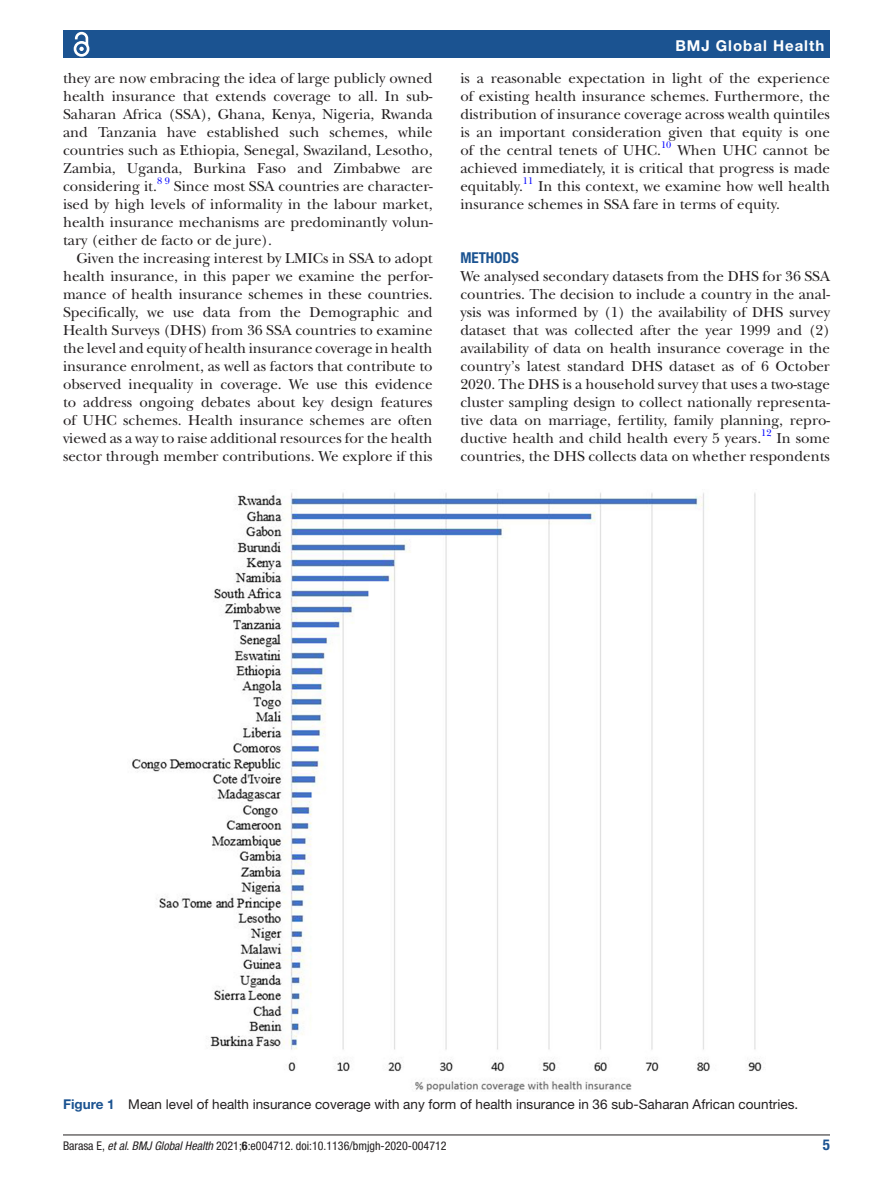
<style>
.page{position:relative;width:893px;height:1191px;background:#fff}
.page>*{position:absolute;margin:0;border:0;box-sizing:border-box;transform-origin:0 0}
.t1{font:15px/18px "New Baskerville";color:#231f20;text-align:justify}
.t2{font:700 15px "Helvetica Neue LT Std";letter-spacing:.065em;color:#fff}
.t3{font:700 condensed 15px "Helvetica Neue LT Std";color:#1b5391}
.t4{font:13.5px "Helvetica Neue LT Std";color:#231f20}
.t5{font:condensed 12px "Helvetica Neue LT Std";color:#231f20}
.t6{font:9.9px "New Baskerville";color:#00f}
.s1{font-weight:700;color:#1b5391}
.s2{font-style:italic}
.s3{font-weight:700}
</style>
<div class="page">
<hr style="left:63px;top:1134px;width:767px;height:1px;background:#231f20">
<div style="left:63px;top:31px;width:767px;height:27px;background:#1b5391"></div>
<svg style="left:73px;top:31px;width:17px;height:26px"></svg>
<img style="left:132px;top:492px;width:630px;height:599px">
<p class="t1" style="left:63px;top:69px;width:371px">they are now embracing the idea of large publicly owned health insurance that extends coverage to all. In sub-Saharan Africa (SSA), Ghana, Kenya, Nigeria, Rwanda and Tanzania have established such schemes, while countries such as Ethiopia, Senegal, Swaziland, Lesotho, Zambia, Uganda, Burkina Faso and Zimbabwe are considering it.</p>
<p class="t6" style="left:157px;top:175px;width:14px">8 9</p>
<p class="t1" style="left:63px;top:177px;width:371px;text-indent:111px">Since most SSA countries are character&shy;ised by high levels of informality in the labour market, health insurance mechanisms are predominantly volun&shy;tary (either de facto or de jure).</p>
<p class="t1" style="left:63px;top:249px;width:371px;text-indent:14px">Given the increasing interest by LMICs in SSA to adopt health insurance, in this paper we examine the perfor&shy;mance of health insurance schemes in these countries.<br>Specifically, we use data from the Demographic and Health Surveys (DHS) from 36 SSA countries to examine the level and equity of health insurance coverage in health insurance enrolment, as well as factors that contribute to observed inequality in coverage. We use this evidence to address ongoing debates about key design features of UHC schemes. Health insurance schemes are often viewed as a way to raise additional resources for the health sector through member contributions. We explore if this</p>
<p class="t2" style="left:675px;top:36px;width:150px">BMJ Global Health</p>
<p class="t1" style="left:460px;top:69px;width:371px">is a reasonable expectation in light of the experience of existing health insurance schemes. Furthermore, the distribution of insurance coverage across wealth quintiles is an important consideration given that equity is one of the central tenets of UHC.</p>
<p class="t6" style="left:661px;top:139px;width:12px">10</p>
<p class="t1" style="left:460px;top:141px;width:371px;text-indent:217px">When UHC cannot be achieved immediately, it is critical that progress is made equitably.</p>
<p class="t6" style="left:523px;top:175px;width:12px">11</p>
<p class="t1" style="left:460px;top:177px;width:371px;text-indent:78px">In this context, we examine how well health insurance schemes in SSA fare in terms of equity.</p>
<p class="t3" style="left:460px;top:249px;width:60px">METHODS</p>
<p class="t1" style="left:460px;top:267px;width:371px">We analysed secondary datasets from the DHS for 36 SSA countries. The decision to include a country in the anal&shy;ysis was informed by (1) the availability of DHS survey dataset that was collected after the year 1999 and (2) availability of data on health insurance coverage in the country’s latest standard DHS dataset as of 6 October 2020. The DHS is a household survey that uses a two-stage cluster sampling design to collect nationally representa&shy;tive data on marriage, fertility, family planning, repro&shy;ductive health and child health every 5 years.<sup>12</sup> In some countries, the DHS collects data on whether respondents</p>
<p class="t4" style="left:63px;top:1096px;width:737px"><span class="s1">Figure 1</span> Mean level of health insurance coverage with any form of health insurance in 36 sub-Saharan African countries.</p>
<p class="t5" style="left:63px;top:1138px;width:385px">Barasa E, <span class="s2">et al</span>. <span class="s2">BMJ Global Health</span> 2021;<span class="s3">6</span>:e004712. doi:10.1136/bmjgh-2020-004712</p>
<p class="t3" style="left:823px;top:1135px;width:9px">5</p>
</div>
